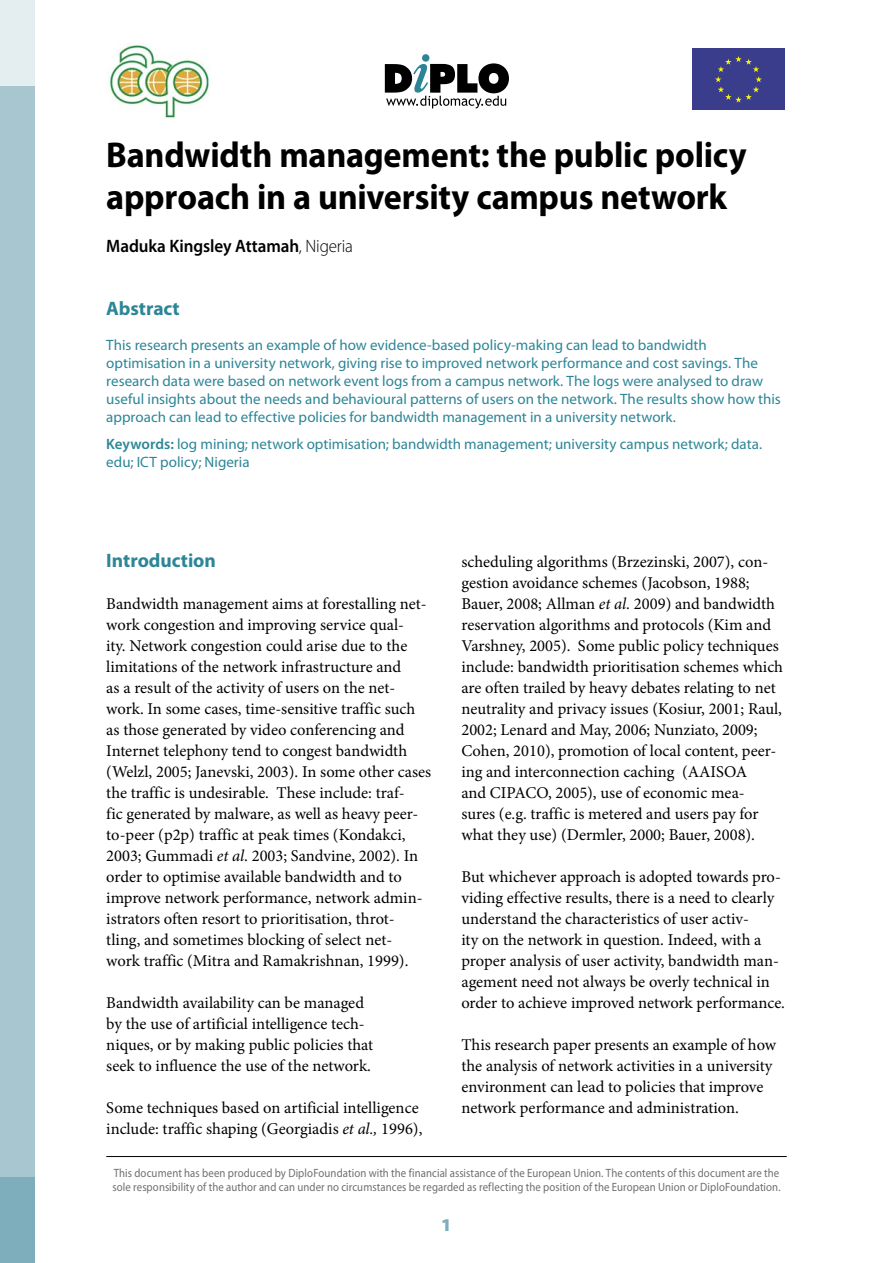
<style>
.page{position:relative;width:893px;height:1263px;background:#fff}
.page>*{position:absolute;margin:0;border:0;box-sizing:border-box;transform-origin:0 0}
.t1{font:700 36px/42px "Myriad Pro";letter-spacing:-.005em;color:#000;scale:.95 1}
.t2{font:700 19.5px "Myriad Pro";letter-spacing:-.005em;color:#2c8697}
.t3{font:600 18px "Myriad Pro";letter-spacing:-.005em;color:#000;scale:.95 1}
.t4{font:900 semi-expanded 18px "Myriad Pro";color:#7eadbb}
.t5{font:16.5px/21px "Minion Pro";color:#000}
.t6{font:15px/18px "Myriad Pro";color:#2c8697}
.t7{font:12px/13.5px "Myriad Pro";letter-spacing:.005em;color:#6f6f6f;scale:.9 1}
.s1{font-weight:300}
.s2{font-weight:600}
.s3{font-style:italic}
</style>
<div class="page">
<svg style="left:385px;top:54px;width:124px;height:54px"></svg>
<img style="left:108px;top:44px;width:101px;height:75px">
<svg style="left:692px;top:48px;width:93px;height:1px"></svg>
<div style="left:692px;top:49px;width:93px;height:61px;background:#3a3d8c"></div>
<svg style="left:715px;top:56px;width:47px;height:47px"></svg>
<hr style="left:106px;top:1156px;width:681px;height:1px;background:#000">
<div style="left:0;top:85px;width:34px;height:1093px;background:#a8c6d0"></div>
<div style="left:0;top:0;width:34px;height:85px;background:#e4edf0"></div>
<div style="left:0;top:1178px;width:34px;height:85px;background:#7eadbb"></div>
<h1 class="t1" style="left:106px;top:138px;width:676px">Bandwidth management: the public policy approach in a university campus network</h1>
<p class="t3" style="left:106px;top:239px;width:261px">Maduka Kingsley Attamah<span class="s1">, Nigeria</span></p>
<p class="t2" style="left:106px;top:301px;width:75px">Abstract</p>
<p class="t6" style="left:106px;top:338px;width:676px">This research presents an example of how evidence-based policy-making can lead to bandwidth optimisation in a university network, giving rise to improved network performance and cost savings. The research data were based on network event logs from a campus network. The logs were analysed to draw useful insights about the needs and behavioural patterns of users on the network. The results show how this approach can lead to effective policies for bandwidth management in a university network.</p>
<p class="t6" style="left:106px;top:436px;width:657px"><span class="s2">Keywords:</span> log mining; network optimisation; bandwidth management; university campus network; data. edu; ICT policy; Nigeria</p>
<p class="t2" style="left:106px;top:553px;width:111px">Introduction</p>
<p class="t5" style="left:106px;top:595px;width:327px">Bandwidth management aims at forestalling net&shy;work congestion and improving service qual-<br>ity. Network congestion could arise due to the limitations of the network infrastructure and<br>as a result of the activity of users on the net&shy;work. In some cases, time-sensitive traffic such as those generated by video conferencing and Internet telephony tend to congest bandwidth (Welzl, 2005; Janevski, 2003). In some other cases the traffic is undesirable. These include: traf-<br>fic generated by malware, as well as heavy peer&shy;to-peer (p2p) traffic at peak times (Kondakci, 2003; Gummadi <span class="s3">et al</span>. 2003; Sandvine, 2002). In order to optimise available bandwidth and to improve network performance, network admin&shy;istrators often resort to prioritisation, throt&shy;tling, and sometimes blocking of select net-<br>work traffic (Mitra and Ramakrishnan, 1999).</p>
<p class="t5" style="left:106px;top:994px;width:268px">Bandwidth availability can be managed by the use of artificial intelligence tech&shy;niques, or by making public policies that seek to influence the use of the network.</p>
<p class="t5" style="left:106px;top:1099px;width:318px">Some techniques based on artificial intelligence include: traffic shaping (Georgiadis <span class="s3">et al.,</span> 1996),</p>
<p class="t5" style="left:461px;top:553px;width:323px">scheduling algorithms (Brzezinski, 2007), con&shy;gestion avoidance schemes (Jacobson, 1988; Bauer, 2008; Allman <span class="s3">et al.</span> 2009) and bandwidth reservation algorithms and protocols (Kim and Varshney, 2005). Some public policy techniques include: bandwidth prioritisation schemes which are often trailed by heavy debates relating to net neutrality and privacy issues (Kosiur, 2001; Raul, 2002; Lenard and May, 2006; Nunziato, 2009; Cohen, 2010), promotion of local content, peer&shy;ing and interconnection caching (AAISOA<br>and CIPACO, 2005), use of economic mea-<br>sures (e.g. traffic is metered and users pay for what they use) (Dermler, 2000; Bauer, 2008).</p>
<p class="t5" style="left:461px;top:868px;width:325px">But whichever approach is adopted towards pro&shy;viding effective results, there is a need to clearly understand the characteristics of user activ-<br>ity on the network in question. Indeed, with a proper analysis of user activity, bandwidth man&shy;agement need not always be overly technical in order to achieve improved network performance.</p>
<p class="t5" style="left:461px;top:1036px;width:316px">This research paper presents an example of how the analysis of network activities in a university environment can lead to policies that improve network performance and administration.</p>
<p class="t7" style="left:112px;top:1168px;width:744px">This document has been produced by DiploFoundation with the financial assistance of the European Union. The contents of this document are the sole responsibility of the author and can under no circumstances be regarded as reflecting the position of the European Union or DiploFoundation.</p>
<p class="t4" style="left:441px;top:1219px;width:13px">1</p>
</div>
